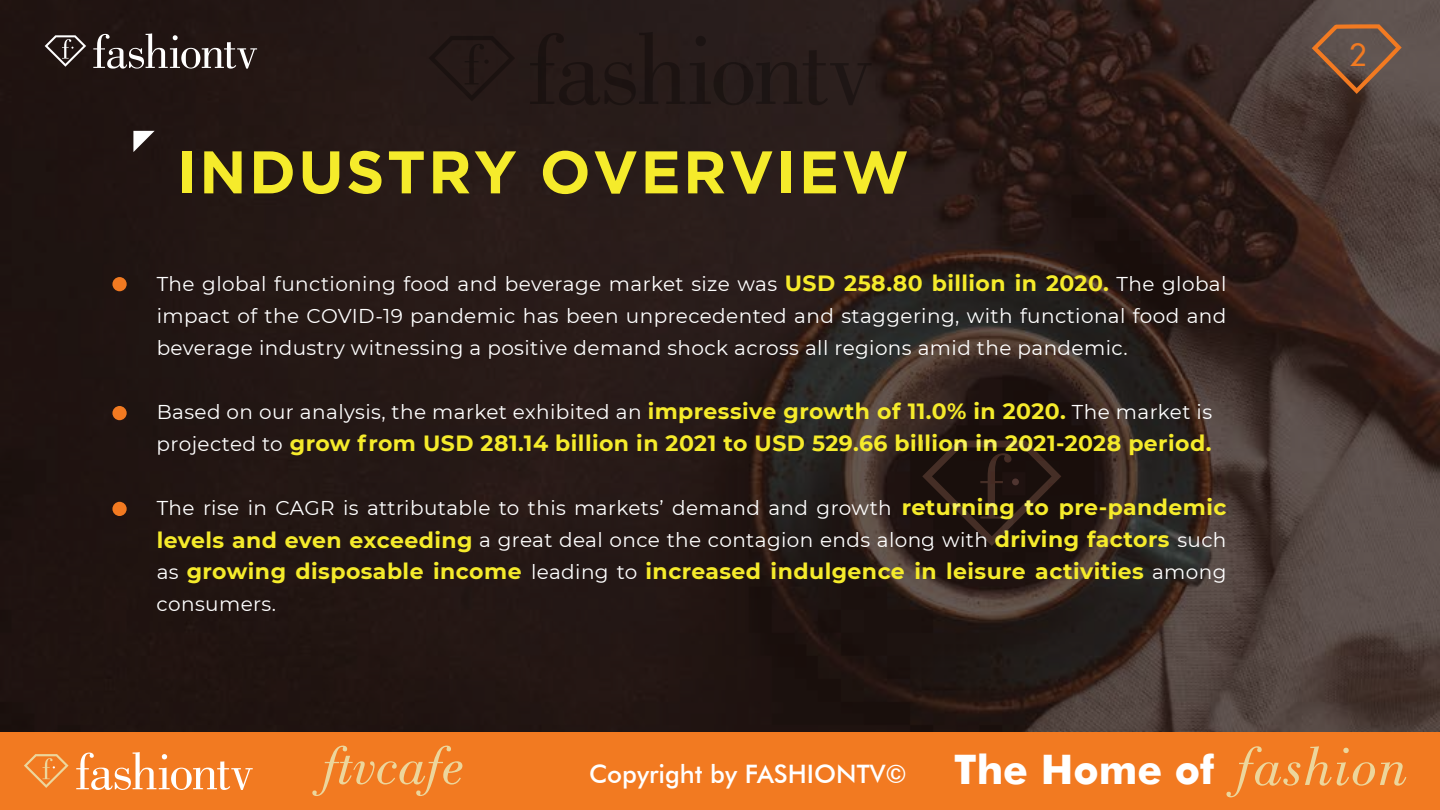
<style>
.page{position:relative;width:1440px;height:810px;background:#fff}
.page>*{position:absolute;margin:0;border:0;box-sizing:border-box;transform-origin:0 0}
.t1{font:700 60px "Gotham";letter-spacing:.04em;color:#f5eb2b}
.t2{font:italic 57.7px "Bodoni BT";color:#ecd69c}
.t3{font:500 30px "Futura";color:#f27a21}
.t4{font:500 25.4px "Futura BT";color:#fff}
.t5{font:700 22px "Montserrat";letter-spacing:.02em;color:#f5eb2b}
.t6{font:20px/32px "Montserrat";letter-spacing:.02em;color:#fff;text-align:justify}
.s1{font-weight:700;font-size:22px;color:#f5eb2b}
.s2{font-weight:400;font-size:20px;color:#fff}
.s3{font-family:"Futura";font-weight:700;font-size:40.7px}
.s4{font-family:"Bodoni BT";font-weight:400;font-style:italic;font-size:58.4px;color:#ecd69c}
</style>
<div class="page">
<img style="left:0;top:0;width:1440px;height:732px">
<svg style="left:45px;top:35px;width:41px;height:32px"></svg>
<svg style="left:93px;top:33px;width:164px;height:36px"></svg>
<svg style="left:1312px;top:24px;width:90px;height:70px;background:#6f5342"></svg>
<svg style="left:133px;top:131px;width:22px;height:21px"></svg>
<svg style="left:922px;top:441px;width:139px;height:105px;background:#221511"></svg>
<div style="left:1012px;top:478px;width:7px;height:7px;background:#503531;border-radius:50%"></div>
<div style="left:0;top:732px;width:1440px;height:78px;background:#f27a21"></div>
<svg style="left:24px;top:754px;width:45px;height:34px"></svg>
<svg style="left:76px;top:752px;width:177px;height:38px"></svg>
<div style="left:112px;top:277px;width:15px;height:14px;background:#f27a21;border-radius:50%"></div>
<div style="left:112px;top:406px;width:15px;height:14px;background:#f27a21;border-radius:50%"></div>
<div style="left:112px;top:502px;width:15px;height:14px;background:#f27a21;border-radius:50%"></div>
<svg style="left:429px;top:36px;width:86px;height:65px;background:#241816"></svg>
<svg style="left:530px;top:32px;width:342px;height:73px;background:#251a19"></svg>
<h1 class="t1" style="left:177px;top:137px;width:734px">INDUSTRY OVERVIEW</h1>
<p class="t6" style="left:157px;top:268px;width:1071px">The global functioning food and beverage market size was <span class="s1">USD 258.80 billion in 2020.</span> The global impact of the COVID-19 pandemic has been unprecedented and staggering, with functional food and beverage industry witnessing a positive demand shock across all regions amid the pandemic.</p>
<p class="t6" style="left:157px;top:396px;width:1057px">Based on our analysis, the market exhibited an <span class="s1">impressive growth of 11.0% in 2020.</span> The market is</p>
<p class="t5" style="left:157px;top:428px;width:1056px"><span class="s2">projected to</span> grow from USD 281.14 billion in 2021 to USD 529.66 billion in 2021-2028 period.</p>
<p class="t6" style="left:157px;top:492px;width:1071px">The rise in CAGR is attributable to this markets’ demand and growth <span class="s1">returning to pre-pandemic levels and even exceeding</span> a great deal once the contagion ends along with <span class="s1">driving factors</span> such</p>
<p class="t5" style="left:157px;top:556px;width:1071px"><span class="s2">as</span> growing disposable income <span class="s2">leading to</span> increased indulgence in leisure activities <span class="s2">among</span></p>
<p class="t6" style="left:157px;top:588px;width:121px">consumers.</p>
<h3 class="t3" style="left:1349px;top:37px;width:19px">2</h3>
<h2 class="t2" style="left:324px;top:730px;width:143px">ftvcafe</h2>
<p class="t4" style="left:589px;top:759px;width:821px">Copyright by FASHIONTV© <span class="s3">The Home of</span> <span class="s4">fashion</span></p>
</div>
